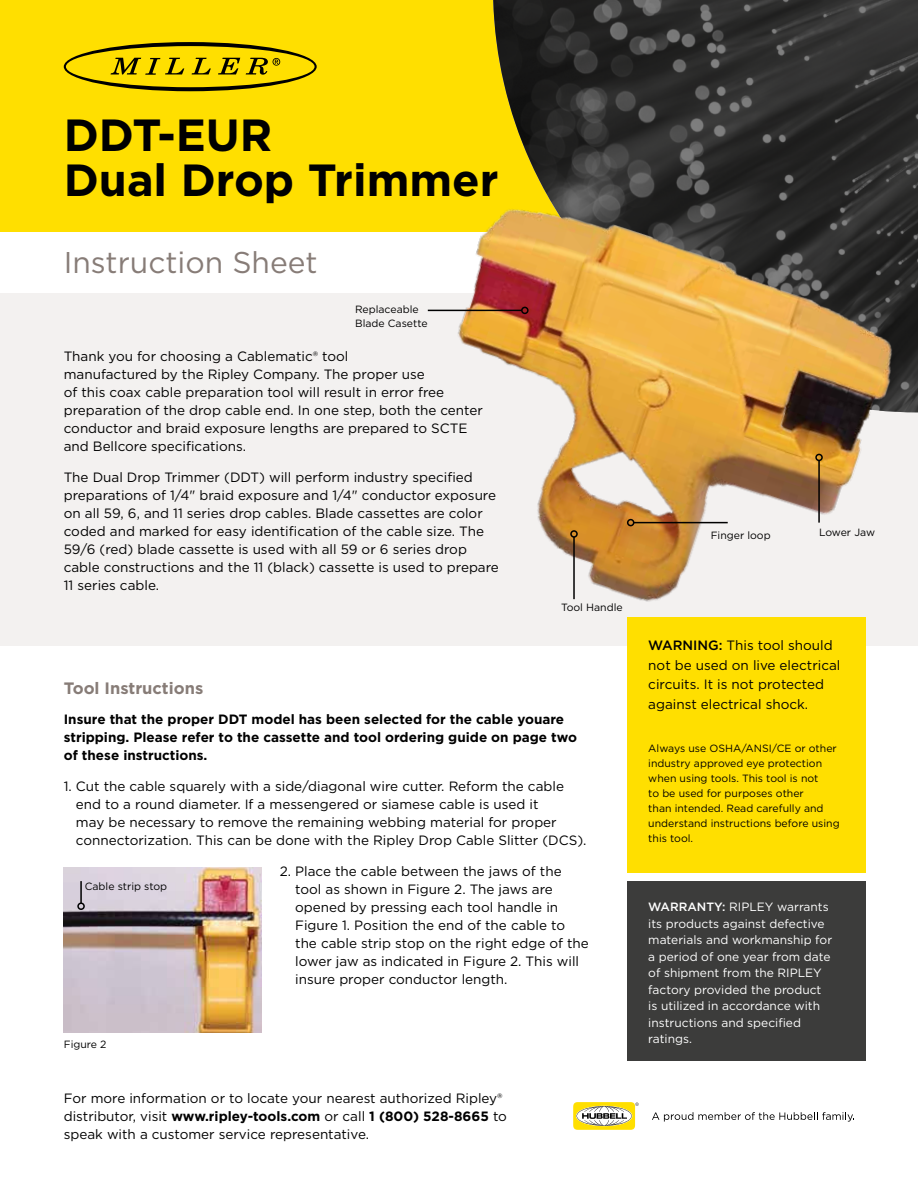
<style>
.page{position:relative;width:918px;height:1188px;background:#fff}
.page>*{position:absolute;margin:0;border:0;box-sizing:border-box;transform-origin:0 0}
.t1{font:700 45px/45px "Gotham";color:#000}
.t2{font:30px "Gotham";color:#877c77}
.t3{font:700 16.5px "Gotham";color:#877c77}
.t4{font:13.5px/18px "Gotham";color:#000}
.t5{font:700 13.5px/18px "Gotham";color:#000}
.t6{font:12px/16.5px "Gotham";color:#fff}
.t7{font:10.5px/15px "Gotham";color:#000}
.s1{font-weight:700}
.s2{font-weight:500}
</style>
<div class="page">
<div style="left:0;top:293px;width:918px;height:353px;background:#f3f1f0"></div>
<div style="left:0;top:0;width:918px;height:231px;background:#ffdf00"></div>
<svg style="left:493px;top:0;width:425px;height:412px;background:#39372d"></svg>
<svg style="left:64px;top:42px;width:253px;height:49px"></svg>
<div style="left:573px;top:1102px;width:62px;height:28px;background:#ffdf00;border-radius:5px"></div>
<svg style="left:577px;top:1103px;width:62px;height:23px"></svg>
<svg style="left:652px;top:1112px;width:202px;height:10px"></svg>
<img style="left:64px;top:868px;width:197px;height:165px">
<div style="left:627px;top:617px;width:239px;height:255px;background:#ffdf00"></div>
<div style="left:627px;top:881px;width:239px;height:180px;background:#3c3c3b"></div>
<img style="left:450px;top:199px;width:467px;height:403px">
<hr style="left:80px;top:881px;width:2px;height:22px;background:#000">
<div style="left:77px;top:902px;width:8px;height:8px;border:2px solid #000;border-radius:50%"></div>
<hr style="left:573px;top:537px;width:2px;height:62px;background:#000">
<div style="left:570px;top:530px;width:8px;height:8px;border:2px solid #000;border-radius:50%"></div>
<hr style="left:634px;top:522px;width:94px;height:1px;background:#000">
<div style="left:627px;top:519px;width:7px;height:7px;border:2px solid #000;border-radius:50%"></div>
<hr style="left:428px;top:310px;width:94px;height:1px;background:#000">
<div style="left:521px;top:307px;width:8px;height:7px;border:2px solid #000;border-radius:50%"></div>
<hr style="left:818px;top:460px;width:2px;height:63px;background:#000">
<div style="left:815px;top:454px;width:8px;height:7px;border:2px solid #000;border-radius:50%"></div>
<h1 class="t1" style="left:64px;top:115px;width:436px">DDT-EUR<br>Dual Drop Trimmer</h1>
<h2 class="t2" style="left:64px;top:249px;width:255px">Instruction Sheet</h2>
<p class="t7" style="left:355px;top:303px;width:74px;line-height:13.5px">Replaceable<br>Blade Casette</p>
<p class="t4" style="left:64px;top:348px;width:421px">Thank you for choosing a Cablematic® tool<br>manufactured by the Ripley Company. The proper use<br>of this coax cable preparation tool will result in error free preparation of the drop cable end. In one step, both the center conductor and braid exposure lengths are prepared to SCTE and Bellcore specifications.</p>
<p class="t4" style="left:64px;top:469px;width:437px">The Dual Drop Trimmer (DDT) will perform industry specified preparations of 1/4" braid exposure and 1/4" conductor exposure on all 59, 6, and 11 series drop cables. Blade cassettes are color coded and marked for easy identification of the cable size. The 59/6 (red) blade cassette is used with all 59 or 6 series drop cable constructions and the 11 (black) cassette is used to prepare 11 series cable.</p>
<p class="t7" style="left:561px;top:601px;width:63px">Tool Handle</p>
<p class="t3" style="left:64px;top:680px;width:141px">Tool Instructions</p>
<p class="t5" style="left:64px;top:711px;width:515px">Insure that the proper DDT model has been selected for the cable youare stripping. Please refer to the cassette and tool ordering guide on page two of these instructions.</p>
<p class="t4" style="left:76px;top:778px;width:512px;text-indent:-12px">1. Cut the cable squarely with a side/diagonal wire cutter. Reform the cable end to a round diameter. If a messengered or siamese cable is used it<br>may be necessary to remove the remaining webbing material for proper connectorization. This can be done with the Ripley Drop Cable Slitter (DCS).</p>
<p class="t4" style="left:295px;top:863px;width:295px;text-indent:-15px">2. Place the cable between the jaws of the tool as shown in Figure 2. The jaws are opened by pressing each tool handle in Figure 1. Position the end of the cable to the cable strip stop on the right edge of the lower jaw as indicated in Figure 2. This will insure proper conductor length.</p>
<p class="t7" style="left:85px;top:879px;width:84px">Cable strip stop</p>
<p class="t7" style="left:64px;top:1037px;width:44px">Figure 2</p>
<p class="t4" style="left:64px;top:1090px;width:445px">For more information or to locate your nearest authorized Ripley® distributor, visit <span class="s1">www.ripley-tools.com</span> or call <span class="s1">1 (800) 528-8665</span> to speak with a customer service representative.</p>
<p class="t7" style="left:711px;top:528px;width:62px">Finger loop</p>
<p class="t7" style="left:819px;top:526px;width:58px">Lower Jaw</p>
<p class="t4" style="left:648px;top:636px;width:194px;line-height:19.5px"><span class="s2">WARNING:</span> This tool should not be used on live electrical circuits. It is not protected against electrical shock.</p>
<p class="t7" style="left:648px;top:741px;width:193px">Always use OSHA/ANSI/CE or other industry approved eye protection when using tools. This tool is not<br>to be used for purposes other<br>than intended. Read carefully and understand instructions before using this tool.</p>
<p class="t6" style="left:648px;top:899px;width:185px"><span class="s2">WARRANTY:</span> RIPLEY warrants its products against defective materials and workmanship for a period of one year from date of shipment from the RIPLEY factory provided the product is utilized in accordance with instructions and specified ratings.</p>
</div>
